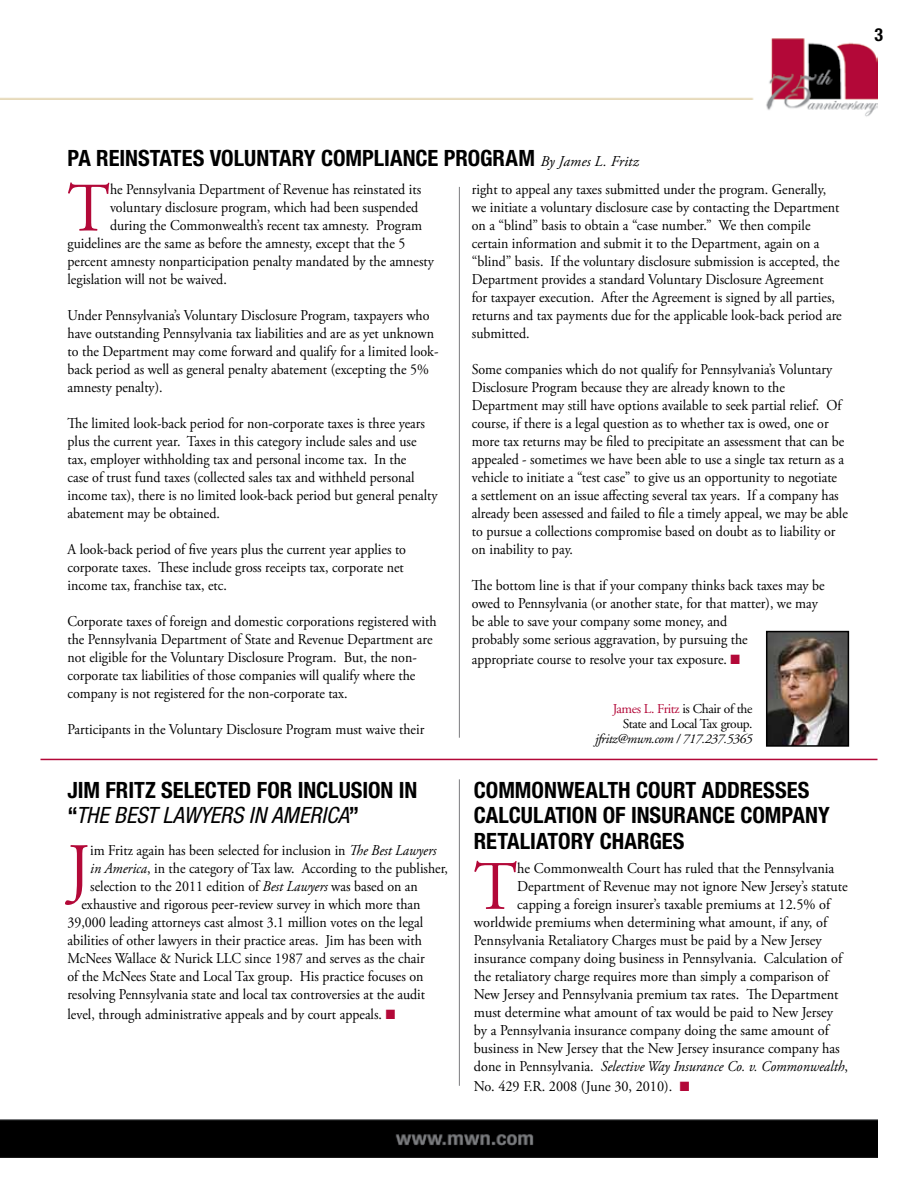
<style>
.page{position:relative;width:918px;height:1188px;background:#fff}
.page>*{position:absolute;margin:0;border:0;box-sizing:border-box;transform-origin:0 0}
.t1{font:69.3px "Adobe Garamond Pro";color:#b30838;scale:.95 1}
.t2{font:69.3px "Adobe Garamond Pro";color:#b30838;scale:.93 1}
.t3{font:700 condensed 22.5px/25.5px "Helvetica Neue";color:#000}
.t4{font:700 condensed 18px "Helvetica Neue";color:#000}
.t5{font:15px/18px "Adobe Garamond Pro";color:#000;scale:.93 1}
.t6{font:15px "Adobe Garamond Pro";color:#000;scale:.95 1}
.t7{font:italic 15px "Adobe Garamond Pro";color:#000;scale:.95 1}
.t8{font:13.5px/15px "Adobe Garamond";letter-spacing:-.03em;color:#000;text-align:right}
.t9{font:italic 13.5px "Adobe Garamond";letter-spacing:-.03em;color:#000}
.s1{font-family:"Adobe Garamond Pro";font-weight:400;font-style:italic;font-stretch:normal;font-size:15px}
.s2{font-weight:400;font-style:italic}
.s3{font-style:italic}
.s4{color:#b30838}
.s5{font-style:normal}
</style>
<div class="page">
<img style="left:0;top:38px;width:877px;height:1120px">
<hr style="left:459px;top:187px;width:1px;height:551px;background:#7b7c7f">
<hr style="left:459px;top:779px;width:1px;height:307px;background:#7b7c7f">
<img style="left:769px;top:634px;width:77px;height:110px">
<div style="left:766px;top:631px;width:83px;height:116px;border:2px solid #000"></div>
<hr style="left:40px;top:759px;width:838px;height:1px;background:#b30838">
<p class="t4" style="left:874px;top:24px;width:10px">3</p>
<h2 class="t3" style="left:68px;top:145px;width:573px">PA REINSTATES VOLUNTARY COMPLIANCE PROGRAM <span class="s1">By James L. Fritz</span></h2>
<h1 class="t2" style="left:68px;top:167px;width:47px">T</h1>
<p class="t5" style="left:110px;top:181px;width:336px">he Pennsylvania Department of Revenue has reinstated its</p>
<p class="t5" style="left:110px;top:199px;width:333px">voluntary disclosure program, which had been suspended</p>
<p class="t5" style="left:110px;top:217px;width:337px">during the Commonwealth’s recent tax amnesty. Program</p>
<p class="t5" style="left:68px;top:235px;width:365px">guidelines are the same as before the amnesty, except that the 5</p>
<p class="t5" style="left:68px;top:253px;width:396px">percent amnesty nonparticipation penalty mandated by the amnesty</p>
<p class="t5" style="left:68px;top:271px;width:173px">legislation will not be waived.</p>
<p class="t5" style="left:68px;top:307px;width:400px">Under Pennsylvania’s Voluntary Disclosure Program, taxpayers who have outstanding Pennsylvania tax liabilities and are as yet unknown to the Department may come forward and qualify for a limited look&shy;back period as well as general penalty abatement (excepting the 5% amnesty penalty).</p>
<p class="t5" style="left:68px;top:415px;width:400px">The limited look-back period for non-corporate taxes is three years plus the current year. Taxes in this category include sales and use tax, employer withholding tax and personal income tax. In the<br>case of trust fund taxes (collected sales tax and withheld personal income tax), there is no limited look-back period but general penalty abatement may be obtained.</p>
<p class="t5" style="left:68px;top:541px;width:366px">A look-back period of five years plus the current year applies to corporate taxes. These include gross receipts tax, corporate net income tax, franchise tax, etc.</p>
<p class="t5" style="left:68px;top:613px;width:398px">Corporate taxes of foreign and domestic corporations registered with the Pennsylvania Department of State and Revenue Department are not eligible for the Voluntary Disclosure Program. But, the non&shy;corporate tax liabilities of those companies will qualify where the company is not registered for the non-corporate tax.</p>
<p class="t5" style="left:68px;top:721px;width:385px">Participants in the Voluntary Disclosure Program must waive their</p>
<h2 class="t3" style="left:68px;top:777px;width:352px">JIM FRITZ SELECTED FOR INCLUSION IN “<span class="s2">THE BEST LAWYERS IN AMERICA</span>”</h2>
<h1 class="t1" style="left:68px;top:827px;width:25px">J</h1>
<p class="t5" style="left:90px;top:842px;width:374px">im Fritz again has been selected for inclusion in <span class="s3">The Best Lawyers</span></p>
<p class="t5" style="left:90px;top:860px;width:386px"><span class="s3">in America</span>, in the category of Tax law. According to the publisher,</p>
<p class="t5" style="left:90px;top:878px;width:354px">selection to the 2011 edition of <span class="s3">Best Lawyers</span> was based on an</p>
<p class="t5" style="left:81px;top:896px;width:366px">exhaustive and rigorous peer-review survey in which more than</p>
<p class="t5" style="left:68px;top:914px;width:384px">39,000 leading attorneys cast almost 3.1 million votes on the legal</p>
<p class="t5" style="left:68px;top:932px;width:383px">abilities of other lawyers in their practice areas. Jim has been with</p>
<p class="t5" style="left:68px;top:950px;width:386px">McNees Wallace &amp; Nurick LLC since 1987 and serves as the chair</p>
<p class="t5" style="left:68px;top:968px;width:384px">of the McNees State and Local Tax group. His practice focuses on</p>
<p class="t5" style="left:68px;top:986px;width:386px">resolving Pennsylvania state and local tax controversies at the audit</p>
<p class="t5" style="left:68px;top:1006px;width:354px">level, through administrative appeals and by court appeals. <span class="s4">■</span></p>
<p class="t5" style="left:472px;top:181px;width:399px">right to appeal any taxes submitted under the program. Generally, we initiate a voluntary disclosure case by contacting the Department on a “blind” basis to obtain a “case number.” We then compile certain information and submit it to the Department, again on a “blind” basis. If the voluntary disclosure submission is accepted, the Department provides a standard Voluntary Disclosure Agreement for taxpayer execution. After the Agreement is signed by all parties, returns and tax payments due for the applicable look-back period are submitted.</p>
<p class="t5" style="left:472px;top:361px;width:406px">Some companies which do not qualify for Pennsylvania’s Voluntary Disclosure Program because they are already known to the Department may still have options available to seek partial relief. Of course, if there is a legal question as to whether tax is owed, one or more tax returns may be filed to precipitate an assessment that can be appealed - sometimes we have been able to use a single tax return as a vehicle to initiate a “test case” to give us an opportunity to negotiate<br>a settlement on an issue affecting several tax years. If a company has already been assessed and failed to file a timely appeal, we may be able to pursue a collections compromise based on doubt as to liability or on inability to pay.</p>
<p class="t5" style="left:472px;top:577px;width:381px">The bottom line is that if your company thinks back taxes may be owed to Pennsylvania (or another state, for that matter), we may be able to save your company some money, and<br>probably some serious aggravation, by pursuing the</p>
<p class="t5" style="left:472px;top:651px;width:290px">appropriate course to resolve your tax exposure. <span class="s4">■</span></p>
<p class="t8" style="left:613px;top:702px;width:141px"><span class="s4">James L. Fritz</span> is Chair of the<br>State and Local Tax group.</p>
<p class="t9" style="left:595px;top:732px;width:159px">jfritz@mwn.com / 717.237.5365</p>
<h2 class="t3" style="left:474px;top:777px;width:357px">COMMONWEALTH COURT ADDRESSES<br>CALCULATION OF INSURANCE COMPANY<br>RETALIATORY CHARGES</h2>
<h1 class="t1" style="left:474px;top:845px;width:47px">T</h1>
<p class="t6" style="left:517px;top:859px;width:335px">he Commonwealth Court has ruled that the Pennsylvania</p>
<p class="t6" style="left:517px;top:877px;width:350px">Department of Revenue may not ignore New Jersey’s statute</p>
<p class="t6" style="left:517px;top:895px;width:331px">capping a foreign insurer’s taxable premiums at 12.5% of</p>
<p class="t6" style="left:474px;top:913px;width:373px">worldwide premiums when determining what amount, if any, of</p>
<p class="t6" style="left:474px;top:931px;width:368px">Pennsylvania Retaliatory Charges must be paid by a New Jersey</p>
<p class="t6" style="left:474px;top:949px;width:389px">insurance company doing business in Pennsylvania. Calculation of</p>
<p class="t6" style="left:474px;top:967px;width:375px">the retaliatory charge requires more than simply a comparison of</p>
<p class="t6" style="left:474px;top:985px;width:385px">New Jersey and Pennsylvania premium tax rates. The Department</p>
<p class="t6" style="left:474px;top:1003px;width:380px">must determine what amount of tax would be paid to New Jersey</p>
<p class="t6" style="left:474px;top:1021px;width:375px">by a Pennsylvania insurance company doing the same amount of</p>
<p class="t6" style="left:474px;top:1039px;width:387px">business in New Jersey that the New Jersey insurance company has</p>
<p class="t7" style="left:474px;top:1057px;width:396px"><span class="s5">done in Pennsylvania.</span> Selective Way Insurance Co. v. Commonwealth<span class="s5">,</span></p>
<p class="t6" style="left:474px;top:1077px;width:229px">No. 429 F.R. 2008 (June 30, 2010). <span class="s4">■</span></p>
</div>
